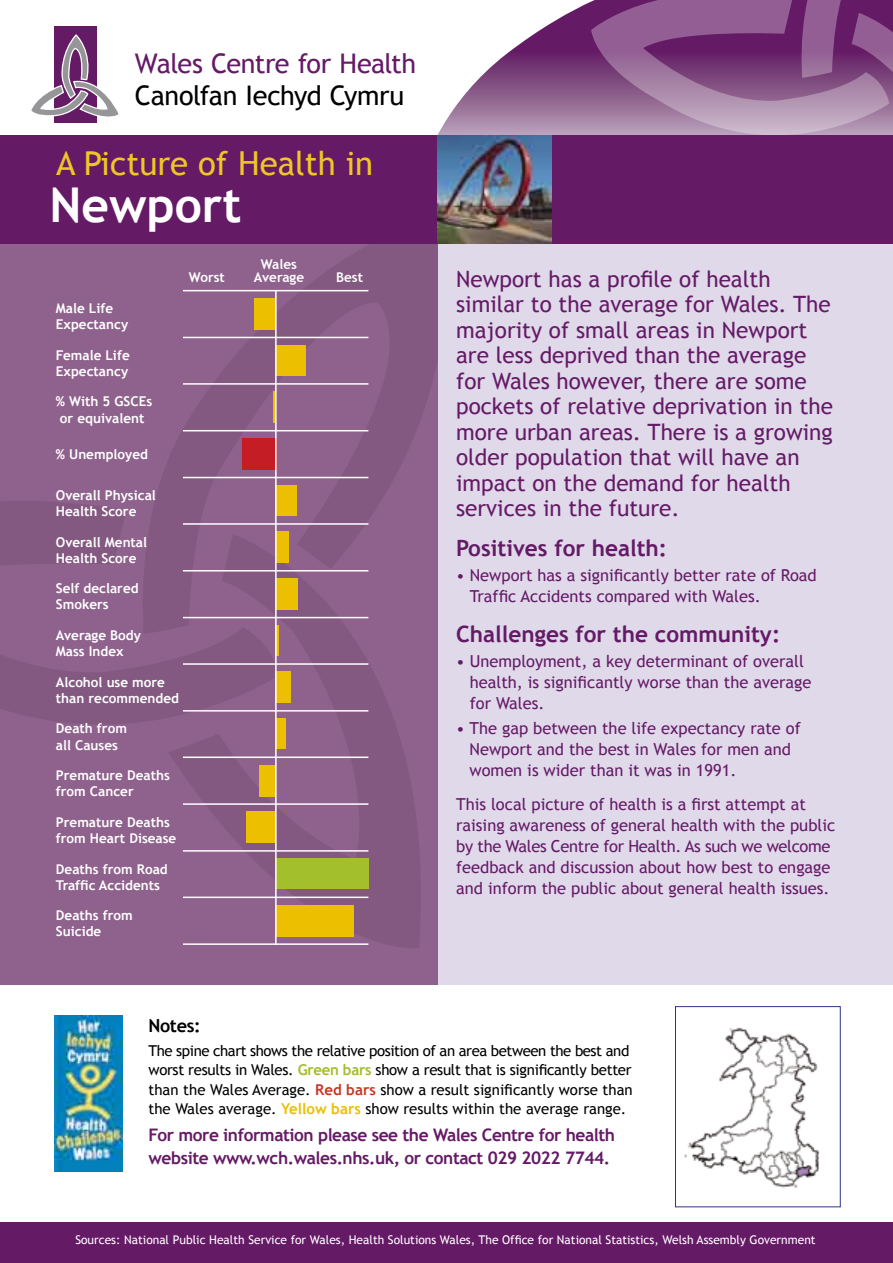
<style>
.page{position:relative;width:893px;height:1263px;background:#fff}
.page>*{position:absolute;margin:0;border:0;box-sizing:border-box;transform-origin:0 0}
.t1{font:700 48px "Trebuchet MS";color:#fff}
.t2{font:33px "Trebuchet MS";color:#eec724}
.t3{font:27px "Trebuchet MS";letter-spacing:-.025em;color:#651a66}
.t4{font:27px "Trebuchet MS";letter-spacing:-.015em;color:#000}
.t5{font:22.5px/25.5px "Trebuchet MS";color:#651a66}
.t6{font:700 22.5px "Trebuchet MS";color:#651a66}
.t7{font:700 18px "Trebuchet MS";letter-spacing:-.02em;color:#000}
.t8{font:700 17.25px/22.5px "Trebuchet MS";letter-spacing:-.025em;color:#651a66}
.t9{font:16.5px/21px "Trebuchet MS";color:#651a66}
.t10{font:15px/19.5px "Trebuchet MS";letter-spacing:-.02em;color:#000}
.t11{font:700 13.5px/16.2px "Trebuchet MS";color:#fff}
.t12{font:12px "Trebuchet MS";color:#fff}
.s1{font-weight:700;color:#a3bf2b}
.s2{font-weight:700;color:#c73728}
.s3{font-weight:700;color:#ecbf00}
</style>
<div class="page">
<div style="left:437px;top:243px;width:456px;height:769px;background:#dfd9ea"></div>
<div style="left:0;top:1220px;width:893px;height:43px;background:#651a66"></div>
<div style="left:0;top:162px;width:437px;height:1012px;background:#8f618d"></div>
<svg style="left:0;top:501px;width:164px;height:223px"></svg>
<svg style="left:131px;top:243px;width:306px;height:394px"></svg>
<svg style="left:164px;top:533px;width:273px;height:415px"></svg>
<div style="left:0;top:985px;width:893px;height:237px;background:#fff"></div>
<img style="left:54px;top:1015px;width:68px;height:156px">
<img style="left:684px;top:1027px;width:136px;height:161px">
<div style="left:675px;top:1006px;width:166px;height:201px;border:1px solid #2d3582"></div>
<svg style="left:437px;top:1px;width:154px;height:134px"></svg>
<div style="left:55px;top:26px;width:42px;height:97px;background:#651a66"></div>
<svg style="left:31px;top:33px;width:88px;height:90px"></svg>
<svg style="left:591px;top:0;width:302px;height:244px;background:#905f90"></svg>
<div style="left:0;top:135px;width:893px;height:108px;background:#651a66"></div>
<img style="left:437px;top:135px;width:115px;height:108px">
<hr style="left:184px;top:337px;width:184px;height:1px;background:#fff">
<hr style="left:184px;top:383px;width:184px;height:2px;background:#fff">
<hr style="left:184px;top:430px;width:184px;height:1px;background:#fff">
<hr style="left:184px;top:477px;width:184px;height:1px;background:#fff">
<hr style="left:184px;top:523px;width:184px;height:2px;background:#fff">
<hr style="left:184px;top:570px;width:184px;height:1px;background:#fff">
<hr style="left:184px;top:617px;width:184px;height:1px;background:#fff">
<hr style="left:184px;top:663px;width:184px;height:2px;background:#fff">
<hr style="left:184px;top:710px;width:184px;height:1px;background:#fff">
<hr style="left:184px;top:756px;width:184px;height:2px;background:#fff">
<hr style="left:184px;top:803px;width:184px;height:2px;background:#fff">
<hr style="left:184px;top:850px;width:184px;height:2px;background:#fff">
<hr style="left:184px;top:896px;width:184px;height:2px;background:#fff">
<hr style="left:184px;top:943px;width:184px;height:2px;background:#fff">
<div style="left:254px;top:298px;width:22px;height:32px;background:#ecbf00"></div>
<div style="left:276px;top:345px;width:30px;height:31px;background:#ecbf00"></div>
<hr style="left:274px;top:391px;width:2px;height:32px;background:#ecbf00">
<div style="left:242px;top:438px;width:34px;height:32px;background:#c51d26"></div>
<div style="left:276px;top:531px;width:12px;height:32px;background:#ecbf00"></div>
<div style="left:276px;top:672px;width:15px;height:31px;background:#ecbf00"></div>
<div style="left:276px;top:718px;width:9px;height:31px;background:#ecbf00"></div>
<div style="left:259px;top:765px;width:17px;height:31px;background:#ecbf00"></div>
<div style="left:246px;top:812px;width:30px;height:31px;background:#ecbf00"></div>
<div style="left:275px;top:485px;width:22px;height:31px;background:#ecbf00"></div>
<div style="left:276px;top:578px;width:22px;height:32px;background:#ecbf00"></div>
<hr style="left:276px;top:625px;width:3px;height:31px;background:#ecbf00">
<div style="left:276px;top:858px;width:92px;height:31px;background:#a3bf2b"></div>
<div style="left:276px;top:905px;width:78px;height:31px;background:#ecbf00"></div>
<hr style="left:184px;top:290px;width:184px;height:1px;background:#fff">
<hr style="left:275px;top:291px;width:2px;height:653px;background:#fff">
<h3 class="t3" style="left:135px;top:47px;width:283px">Wales Centre for Health</h3>
<h3 class="t4" style="left:135px;top:80px;width:271px">Canolfan Iechyd Cymru</h3>
<h2 class="t2" style="left:56px;top:144px;width:318px">A Picture of Health in</h2>
<h1 class="t1" style="left:49px;top:175px;width:193px">Newport</h1>
<p class="t11" style="left:56px;top:300px;width:74px">Male Life<br>Expectancy</p>
<p class="t11" style="left:56px;top:347px;width:75px">Female Life<br>Expectancy</p>
<p class="t11" style="left:56px;top:393px;width:98px;text-align:center">% With 5 GSCEs or equivalent</p>
<p class="t11" style="left:56px;top:447px;width:94px">% Unemployed</p>
<p class="t11" style="left:189px;top:269px;width:38px">Worst</p>
<p class="t11" style="left:56px;top:487px;width:102px">Overall Physical<br>Health Score</p>
<p class="t11" style="left:56px;top:534px;width:93px">Overall Mental<br>Health Score</p>
<p class="t11" style="left:56px;top:580px;width:84px">Self declared<br>Smokers</p>
<p class="t11" style="left:56px;top:627px;width:87px">Average Body<br>Mass Index</p>
<p class="t11" style="left:56px;top:674px;width:125px">Alcohol use more than recommended</p>
<p class="t11" style="left:56px;top:720px;width:73px">Death from all Causes</p>
<p class="t11" style="left:56px;top:767px;width:115px">Premature Deaths from Cancer</p>
<p class="t11" style="left:56px;top:814px;width:122px">Premature Deaths from Heart Disease</p>
<p class="t11" style="left:56px;top:861px;width:113px">Deaths from Road<br>Traffic Accidents</p>
<p class="t11" style="left:56px;top:907px;width:78px">Deaths from<br>Suicide</p>
<p class="t11" style="left:254px;top:258px;width:52px;line-height:12.6px;text-align:center">Wales<br>Average</p>
<p class="t11" style="left:336px;top:269px;width:28px">Best</p>
<p class="t5" style="left:456px;top:266px;width:378px">Newport has a profile of health similar to the average for Wales. The majority of small areas in Newport are less deprived than the average for Wales however, there are some pockets of relative deprivation in the more urban areas. There is a growing older population that will have an impact on the demand for health services in the future.</p>
<h3 class="t6" style="left:456px;top:534px;width:213px">Positives for health:</h3>
<p class="t9" style="left:470px;top:565px;width:348px;text-indent:-14px">• Newport has a significantly better rate of Road<br>Traffic Accidents compared with Wales.</p>
<h3 class="t6" style="left:456px;top:620px;width:326px">Challenges for the community:</h3>
<p class="t9" style="left:470px;top:651px;width:343px;text-indent:-14px">• Unemployment, a key determinant of overall health, is significantly worse than the average for Wales.</p>
<p class="t9" style="left:469px;top:718px;width:333px;text-indent:-13px">• The gap between the life expectancy rate of<br>Newport and the best in Wales for men and women is wider than it was in 1991.</p>
<p class="t9" style="left:456px;top:794px;width:381px">This local picture of health is a first attempt at raising awareness of general health with the public by the Wales Centre for Health. As such we welcome feedback and discussion about how best to engage and inform the public about general health issues.</p>
<p class="t7" style="left:148px;top:1014px;width:54px">Notes:</p>
<p class="t10" style="left:148px;top:1041px;width:486px">The spine chart shows the relative position of an area between the best and worst results in Wales. <span class="s1">Green bars</span> show a result that is significantly better than the Wales Average. <span class="s2">Red bars</span> show a result significantly worse than the Wales average. <span class="s3">Yellow bars</span> show results within the average range.</p>
<p class="t8" style="left:148px;top:1124px;width:468px">For more information please see the Wales Centre for health website www.wch.wales.nhs.uk, or contact 029 2022 7744.</p>
<p class="t12" style="left:75px;top:1233px;width:742px">Sources: National Public Health Service for Wales, Health Solutions Wales, The Office for National Statistics, Welsh Assembly Government</p>
</div>
